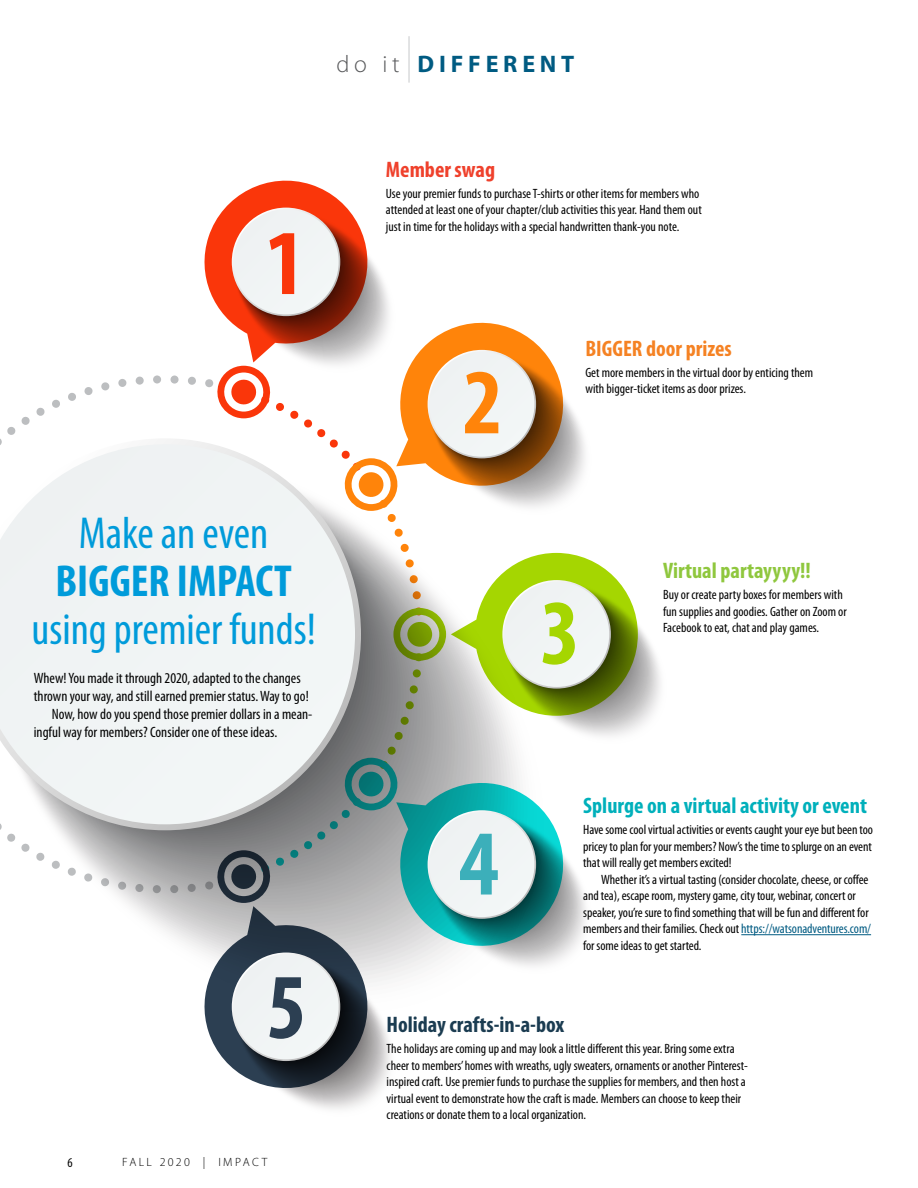
<style>
.page{position:relative;width:918px;height:1188px;background:#fff}
.page>*{position:absolute;margin:0;border:0;box-sizing:border-box;transform-origin:0 0}
.t1{font:700 condensed 93.45px "Myriad Pro";color:#fa360a}
.t2{font:700 condensed 93.45px "Myriad Pro";color:#ff840a}
.t3{font:700 condensed 93.45px "Myriad Pro";color:#a5d601}
.t4{font:700 condensed 93.45px "Myriad Pro";color:#3cafba}
.t5{font:700 condensed 93.45px "Myriad Pro";color:#2c3f52}
.t6{font:condensed 45px "Myriad Pro";color:#009bda}
.t7{font:700 condensed 45px "Myriad Pro";color:#009bda}
.t8{font:700 24px "Myriad Pro";letter-spacing:.2em;color:#005b82}
.t9{font:700 condensed 22.5px "Myriad Pro";color:#00b0bb}
.t10{font:700 condensed 22.5px "Myriad Pro";color:#1b3c51}
.t11{font:700 condensed 22.5px "Myriad Pro";color:#8fc73e}
.t12{font:700 condensed 22.5px "Myriad Pro";color:#f58223}
.t13{font:700 condensed 22.5px "Myriad Pro";color:#ef412c}
.t14{font:condensed 15px "Myriad Pro";color:#000}
.t15{font:condensed 13.5px/16.5px "Myriad Pro";color:#000}
.t16{font:300 12px "Myriad Pro";letter-spacing:.195em;color:#000}
.s1{font-weight:300;color:#58595b}
.s2{color:#005b82}
</style>
<div class="page">
<svg style="left:7px;top:375px;width:189px;height:60px"></svg>
<svg style="left:204px;top:180px;width:457px;height:929px"></svg>
<svg style="left:232px;top:953px;width:108px;height:108px"></svg>
<div style="left:233px;top:954px;width:106px;height:105px;background:#f0f4f4;border-radius:53px"></div>
<svg style="left:428px;top:810px;width:108px;height:109px"></svg>
<div style="left:429px;top:812px;width:105px;height:105px;background:#f0f4f4;border-radius:53px"></div>
<svg style="left:502px;top:580px;width:109px;height:109px"></svg>
<div style="left:504px;top:582px;width:105px;height:105px;background:#f0f4f4;border-radius:53px"></div>
<svg style="left:428px;top:350px;width:108px;height:108px"></svg>
<div style="left:429px;top:352px;width:105px;height:105px;background:#f0f4f4;border-radius:53px"></div>
<svg style="left:232px;top:208px;width:108px;height:108px"></svg>
<div style="left:233px;top:209px;width:106px;height:105px;background:#f0f4f4;border-radius:53px"></div>
<svg style="left:0;top:438px;width:361px;height:392px"></svg>
<svg style="left:0;top:444px;width:355px;height:380px"></svg>
<hr style="left:409px;top:36px;width:1px;height:47px;background:#c7c8ca">
<hr style="left:741px;top:934px;width:130px;height:1px;background:#005b82">
<h3 class="t8" style="left:336px;top:49px;width:240px"><span class="s1">do it</span> DIFFERENT</h3>
<h1 class="t1" style="left:265px;top:205px;width:41px">1</h1>
<h2 class="t6" style="left:79px;top:506px;width:191px">Make an even</h2>
<h2 class="t7" style="left:56px;top:553px;width:238px">BIGGER IMPACT</h2>
<h2 class="t6" style="left:31px;top:602px;width:286px">using premier funds!</h2>
<p class="t14" style="left:34px;top:669px;width:268px">Whew! You made it through 2020, adapted to the changes</p>
<p class="t14" style="left:34px;top:687px;width:276px">thrown your way, and still earned premier status. Way to go!</p>
<p class="t14" style="left:52px;top:705px;width:262px">Now, how do you spend those premier dollars in a mean-</p>
<p class="t14" style="left:34px;top:723px;width:245px">ingful way for members? Consider one of these ideas.</p>
<h1 class="t5" style="left:267px;top:949px;width:41px">5</h1>
<p class="t15" style="left:68px;top:1154px;width:7px">6</p>
<p class="t16" style="left:122px;top:1154px;width:147px">FALL 2020 | IMPACT</p>
<h3 class="t13" style="left:386px;top:155px;width:111px">Member swag</h3>
<p class="t15" style="left:386px;top:185px;width:317px">Use your premier funds to purchase T-shirts or other items for members who attended at least one of your chapter/club activities this year. Hand them out just in time for the holidays with a special handwritten thank-you note.</p>
<h1 class="t2" style="left:463px;top:344px;width:41px">2</h1>
<h3 class="t12" style="left:585px;top:334px;width:148px">BIGGER door prizes</h3>
<p class="t15" style="left:585px;top:364px;width:229px">Get more members in the virtual door by enticing them with bigger-ticket items as door prizes.</p>
<h1 class="t3" style="left:540px;top:574px;width:41px">3</h1>
<h3 class="t11" style="left:663px;top:557px;width:149px">Virtual partayyyy!!</h3>
<p class="t15" style="left:663px;top:587px;width:185px">Buy or create party boxes for members with fun supplies and goodies. Gather on Zoom or<br>Facebook to eat, chat and play games.</p>
<h1 class="t4" style="left:459px;top:805px;width:41px">4</h1>
<h3 class="t9" style="left:583px;top:792px;width:285px">Splurge on a virtual activity or event</h3>
<p class="t15" style="left:583px;top:822px;width:291px;text-align:justify">Have some cool virtual activities or events caught your eye but been too pricey to plan for your members? Now’s the time to splurge on an event that will really get members excited!</p>
<p class="t15" style="left:583px;top:871px;width:289px;text-indent:18px">Whether it’s a virtual tasting (consider chocolate, cheese, or coffee and tea), escape room, mystery game, city tour, webinar, concert or speaker, you’re sure to find something that will be fun and different for members and their families. Check out <span class="s2">https://watsonadventures.com/ </span>for some ideas to get started.</p>
<h3 class="t10" style="left:387px;top:1011px;width:179px">Holiday crafts-in-a-box</h3>
<p class="t15" style="left:387px;top:1040px;width:363px">The holidays are coming up and may look a little different this year. Bring some extra cheer to members’ homes with wreaths, ugly sweaters, ornaments or another Pinterest&shy;inspired craft. Use premier funds to purchase the supplies for members, and then host a virtual event to demonstrate how the craft is made. Members can choose to keep their creations or donate them to a local organization.</p>
</div>
